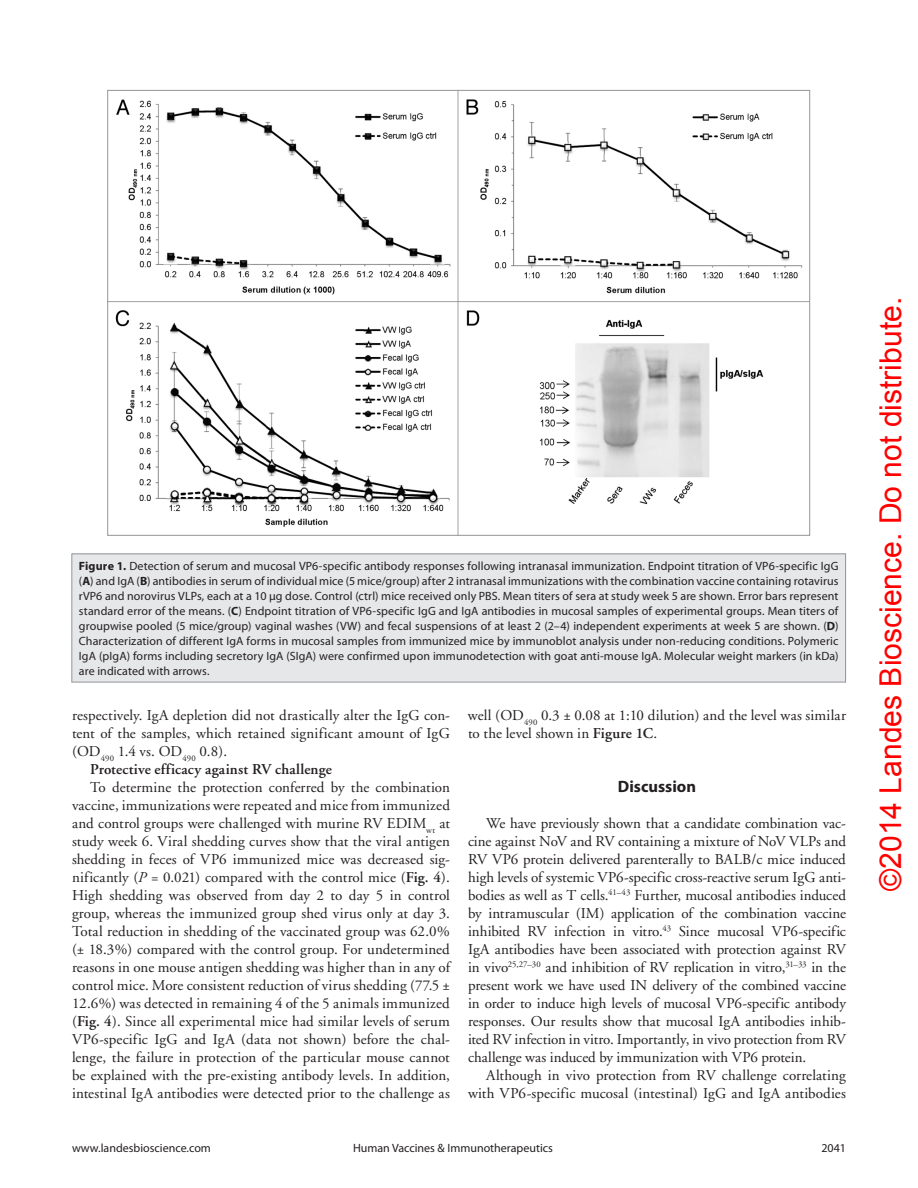
<style>
.page{position:relative;width:918px;height:1188px;background:#fff}
.page>*{position:absolute;margin:0;border:0;box-sizing:border-box;transform-origin:0 0}
.t1{font:30.15px "Arial";color:#f00}
.t2{font:700 16.5px "Myriad Pro";color:#231f20}
.t3{font:15px/18px "Adobe Garamond";letter-spacing:.01em;color:#231f20;text-align:justify}
.t4{font:600 15px "Adobe Garamond";letter-spacing:.01em;color:#231f20}
.t5{font:12px/15px "Myriad Pro";letter-spacing:.005em;color:#231f20;text-align:justify}
.s1{font-weight:700}
.s2{font-style:italic}
.s3{font-weight:600}
</style>
<div class="page">
<img style="left:109px;top:92px;width:699px;height:442px">
<div style="left:72px;top:554px;width:774px;height:128px;background:#e6e7e9"></div>
<div style="left:71px;top:553px;width:775px;height:129px;border:1px solid #939598"></div>
<p class="t5" style="left:79px;top:558px;width:761px"><span class="s1">Figure 1.</span> Detection of serum and mucosal VP6-specific antibody responses following intranasal immunization. Endpoint titration of VP6-specific IgG (<span class="s1">A</span>) and IgA (<span class="s1">B</span>) antibodies in serum of individual mice (5 mice/group) after 2 intranasal immunizations with the combination vaccine containing rotavirus rVP6 and norovirus VLPs, each at a 10 µg dose. Control (ctrl) mice received only PBS. Mean titers of sera at study week 5 are shown. Error bars represent standard error of the means. (<span class="s1">C</span>) Endpoint titration of VP6-specific IgG and IgA antibodies in mucosal samples of experimental groups. Mean titers of groupwise pooled (5 mice/group) vaginal washes (VW) and fecal suspensions of at least 2 (2–4) independent experiments at week 5 are shown. (<span class="s1">D</span>)<br>Characterization of different IgA forms in mucosal samples from immunized mice by immunoblot analysis under non-reducing conditions. Polymeric IgA (pIgA) forms including secretory IgA (SIgA) were confirmed upon immunodetection with goat anti-mouse IgA. Molecular weight markers (in kDa) are indicated with arrows.</p>
<p class="t3" style="left:72px;top:707px;width:379px">respectively. IgA depletion did not drastically alter the IgG con-</p>
<p class="t3" style="left:72px;top:725px;width:379px">tent of the samples, which retained significant amount of IgG</p>
<p class="t3" style="left:72px;top:743px;width:157px">(OD<sub>490</sub> 1.4 vs. OD<sub>490</sub> 0.8).</p>
<p class="t4" style="left:90px;top:761px;width:243px">Protective efficacy against RV challenge</p>
<p class="t3" style="left:72px;top:779px;width:380px;text-indent:18px">To determine the protection conferred by the combination vaccine, immunizations were repeated and mice from immunized and control groups were challenged with murine RV EDIM<sub>wt</sub> at study week 6. Viral shedding curves show that the viral antigen shedding in feces of VP6 immunized mice was decreased sig&shy;nificantly (<span class="s2">P</span> = 0.021) compared with the control mice (<span class="s3">Fig. 4</span>).<br>High shedding was observed from day 2 to day 5 in control group, whereas the immunized group shed virus only at day 3.<br>Total reduction in shedding of the vaccinated group was 62.0% (± 18.3%) compared with the control group. For undetermined reasons in one mouse antigen shedding was higher than in any of control mice. More consistent reduction of virus shedding (77.5 ± 12.6%) was detected in remaining 4 of the 5 animals immunized (<span class="s3">Fig. 4</span>). Since all experimental mice had similar levels of serum VP6-specific IgG and IgA (data not shown) before the chal&shy;lenge, the failure in protection of the particular mouse cannot be explained with the pre-existing antibody levels. In addition, intestinal IgA antibodies were detected prior to the challenge as</p>
<p class="t3" style="left:468px;top:707px;width:380px">well (OD<sub>490</sub> 0.3 ± 0.08 at 1:10 dilution) and the level was similar to the level shown in <span class="s3">Figure 1C</span>.</p>
<p class="t2" style="left:618px;top:776px;width:80px">Discussion</p>
<p class="t3" style="left:468px;top:815px;width:380px;text-indent:18px">We have previously shown that a candidate combination vac&shy;cine against NoV and RV containing a mixture of NoV VLPs and RV VP6 protein delivered parenterally to BALB/c mice induced high levels of systemic VP6-specific cross-reactive serum IgG anti&shy;bodies as well as T cells.<sup>41–43</sup> Further, mucosal antibodies induced by intramuscular (IM) application of the combination vaccine inhibited RV infection in vitro.<sup>43</sup> Since mucosal VP6-specific IgA antibodies have been associated with protection against RV in vivo<sup>25,27–30</sup> and inhibition of RV replication in vitro,<sup>31–33</sup> in the present work we have used IN delivery of the combined vaccine in order to induce high levels of mucosal VP6-specific antibody responses. Our results show that mucosal IgA antibodies inhib&shy;ited RV infection in vitro. Importantly, in vivo protection from RV challenge was induced by immunization with VP6 protein.</p>
<p class="t3" style="left:468px;top:1067px;width:379px;text-align:right">Although in vivo protection from RV challenge correlating with VP6-specific mucosal (intestinal) IgG and IgA antibodies</p>
<p class="t5" style="left:72px;top:1140px;width:140px">www.landesbioscience.com</p>
<p class="t5" style="left:353px;top:1140px;width:201px">H uman Vaccines &amp; Immunotherapeutics</p>
<p class="t5" style="left:821px;top:1140px;width:26px">2041</p>
<h1 class="t1" style="left:871px;top:891px;width:595px;rotate:-90deg">©2014 Landes Bioscience. Do not distribute.</h1>
</div>
